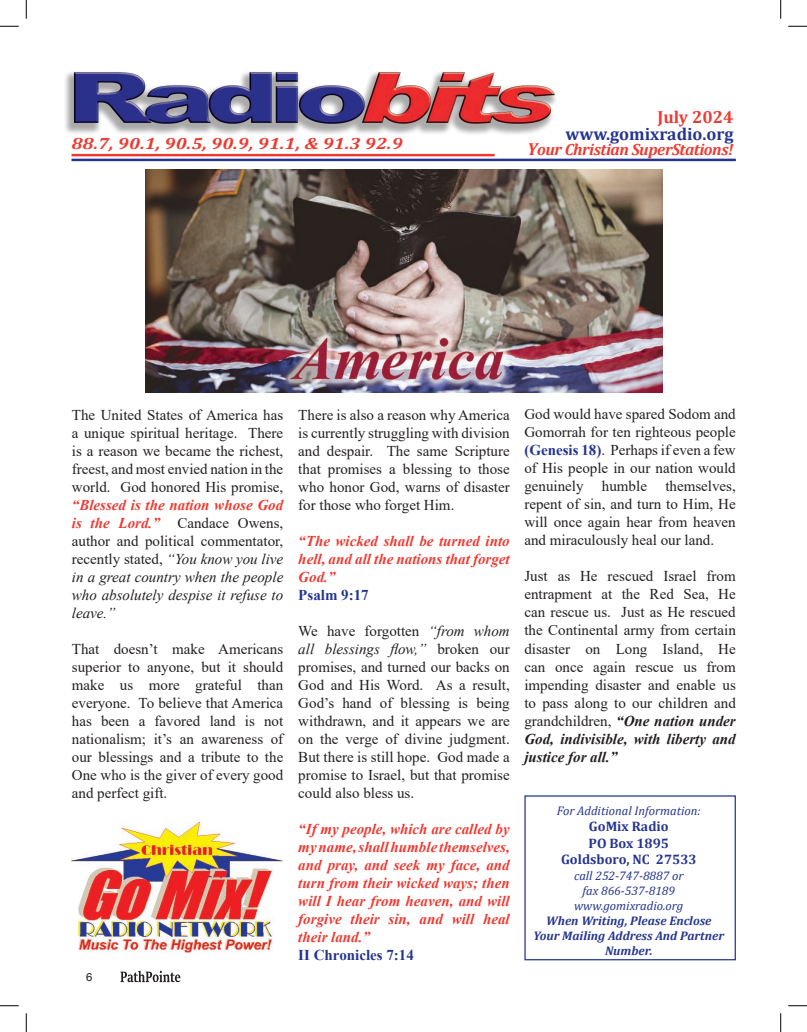
<style>
.page{position:relative;width:807px;height:1032px;background:#fff}
.page>*{position:absolute;margin:0;border:0;box-sizing:border-box;transform-origin:0 0}
.t1{font:700 17.5px "Cambria";color:#25358f}
.t2{font:700 17.5px "Cambria";color:#ee3b32}
.t3{font:italic 700 16.25px "Cambria";color:#ee3b32;scale:1.2 1}
.t4{font:italic 700 16.25px "Cambria";letter-spacing:-.025em;color:#ee3b32}
.t5{font:15px/18px "Times New Roman";color:#231f20;text-align:justify}
.t6{font:italic 700 15px/18px "Times New Roman";color:#ee3b32;text-align:justify}
.t7{font:italic 15px/18px "Times New Roman";color:#231f20;text-align:justify}
.t8{font:700 15px "Times New Roman";color:#25358f}
.t9{font:700 13.75px/16.5px "Cambria";color:#25358f;text-align:center}
.t10{font:italic 12.5px/15px "Cambria";color:#25358f;text-align:center}
.t11{font:italic 700 12.5px/15px "Cambria";color:#25358f;text-align:center}
.t12{font:11.25px "Helvetica";color:#231f20}
.s1{font-size:17.5px}
.s2{font-weight:700;color:#ee3b32}
.s3{font-style:normal}
.s4{font-style:italic}
.s5{font-weight:700;color:#25358f}
.s6{font-weight:700;font-style:italic}
</style>
<div class="page">
<hr style="left:71px;top:154px;width:423px;height:2px;background:#ee3b32">
<hr style="left:71px;top:159px;width:664px;height:2px;background:#25358f">
<img style="left:71px;top:822px;width:212px;height:131px">
<img style="left:65px;top:72px;width:491px;height:62px">
<img style="left:145px;top:169px;width:517px;height:223px">
<svg style="left:120px;top:970px;width:60px;height:11px"></svg>
<svg style="left:0;top:25px;width:19px;height:2px"></svg>
<svg style="left:788px;top:25px;width:18px;height:2px"></svg>
<svg style="left:0;top:1005px;width:19px;height:1px"></svg>
<svg style="left:788px;top:1005px;width:18px;height:1px"></svg>
<svg style="left:25px;top:0;width:2px;height:19px"></svg>
<svg style="left:25px;top:1013px;width:2px;height:18px"></svg>
<svg style="left:780px;top:0;width:1px;height:19px"></svg>
<svg style="left:780px;top:1013px;width:1px;height:18px"></svg>
<p class="t3" style="left:71px;top:132px;width:278px">88.7, 90.1, 90.5, 90.9, 91.1, &amp; 91.3 92.9</p>
<p class="t2" style="left:657px;top:104px;width:77px">July 2024</p>
<p class="t1" style="left:565px;top:122px;width:169px">www.gomixradio.org</p>
<p class="t4" style="left:527px;top:138px;width:207px"><span class="s1">Y</span>our Christian SuperStations!</p>
<p class="t5" style="left:72px;top:405px;width:213px">The United States of America has a unique spiritual heritage. There is a reason we became the richest, freest, and most envied nation in the world. God honored His promise,</p>
<p class="t7" style="left:72px;top:495px;width:213px"><span class="s2">“Blessed is the nation whose God is the Lord.”</span> <span class="s3">Candace Owens, author and political commentator, recently stated,</span> “You know you live in a great country when the people who absolutely despise it refuse to leave.”</p>
<p class="t5" style="left:72px;top:639px;width:213px">That doesn’t make Americans superior to anyone, but it should make us more grateful than everyone. To believe that America has been a favored land is not nationalism; it’s an awareness of our blessings and a tribute to the One who is the giver of every good and perfect gift.</p>
<p class="t12" style="left:86px;top:968px;width:8px">6</p>
<p class="t5" style="left:298px;top:405px;width:213px">There is also a reason why America is currently struggling with division and despair. The same Scripture that promises a blessing to those who honor God, warns of disaster for those who forget Him.</p>
<p class="t6" style="left:298px;top:531px;width:213px">“The wicked shall be turned into hell, and all the nations that forget God.”</p>
<p class="t8" style="left:298px;top:584px;width:72px">Psalm 9:17</p>
<p class="t5" style="left:298px;top:621px;width:213px">We have forgotten <span class="s4">“from whom all blessings flow,”</span> broken our promises, and turned our backs on God and His Word. As a result, God’s hand of blessing is being withdrawn, and it appears we are on the verge of divine judgment.<br>But there is still hope. God made a promise to Israel, but that promise could also bless us.</p>
<p class="t6" style="left:298px;top:819px;width:213px">“If my people, which are called by my name, shall humble themselves, and pray, and seek my face, and turn from their wicked ways; then will I hear from heaven, and will forgive their sin, and will heal their land.”</p>
<p class="t8" style="left:298px;top:944px;width:117px">II Chronicles 7:14</p>
<p class="t5" style="left:524px;top:405px;width:213px">God would have spared Sodom and Gomorrah for ten righteous people <span class="s5">(Genesis 18)</span>. Perhaps if even a few of His people in our nation would genuinely humble themselves, repent of sin, and turn to Him, He will once again hear from heaven and miraculously heal our land.</p>
<p class="t5" style="left:524px;top:567px;width:213px">Just as He rescued Israel from entrapment at the Red Sea, He can rescue us. Just as He rescued the Continental army from certain disaster on Long Island, He can once again rescue us from impending disaster and enable us to pass along to our children and grandchildren, <span class="s6">“One nation under God, indivisible, with liberty and justice for all.”</span></p>
<p class="t10" style="left:556px;top:802px;width:145px">For Additional Information:</p>
<p class="t9" style="left:561px;top:817px;width:137px">GoMix Radio<br>PO Box 1895<br>Goldsboro, NC 27533</p>
<p class="t10" style="left:574px;top:867px;width:111px">call 252-747-8887 or fax 866-537-8189 www.gomixradio.org</p>
<p class="t11" style="left:533px;top:912px;width:192px">When Writing, Please Enclose<br>Your Mailing Address And Partner<br>Number.</p>
</div>
